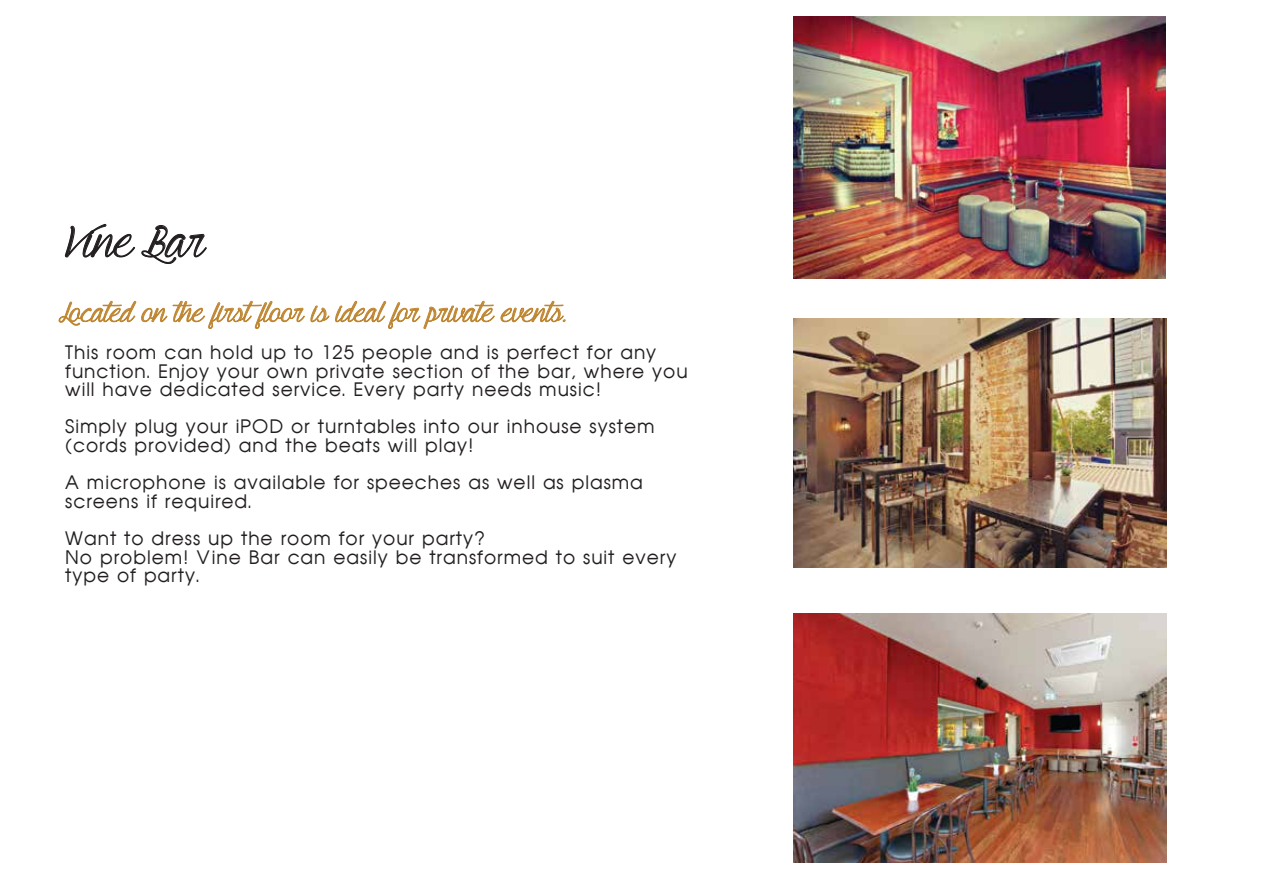
<style>
.page{position:relative;width:1263px;height:893px;background:#fff}
.page>*{position:absolute;margin:0;border:0;box-sizing:border-box;transform-origin:0 0}
.t1{font:45px "Young&Beautiful";color:#231f20}
.t2{font:27px "Young&Beautiful";color:#bf8631}
.t3{font:18.6px/18.6px "Avian";letter-spacing:.05em;color:#231f20}
</style>
<div class="page">
<svg style="left:65px;top:224px;width:70px;height:34px"></svg>
<svg style="left:141px;top:225px;width:66px;height:39px"></svg>
<svg style="left:58px;top:300px;width:508px;height:29px"></svg>
<img style="left:794px;top:613px;width:373px;height:249px">
<img style="left:794px;top:318px;width:373px;height:249px">
<img style="left:794px;top:16px;width:371px;height:263px">
<h1 class="t1" style="left:65px;top:218px;width:142px">Vine Bar</h1>
<h2 class="t2" style="left:65px;top:298px;width:504px">Located on the first floor is ideal for private events.</h2>
<p class="t3" style="left:65px;top:343px;width:624px">This room can hold up to 125 people and is perfect for any function. Enjoy your own private section of the bar, where you will have dedicated service. Every party needs music!</p>
<p class="t3" style="left:65px;top:417px;width:591px">Simply plug your iPOD or turntables into our inhouse system (cords provided) and the beats will play!</p>
<p class="t3" style="left:65px;top:473px;width:579px">A microphone is available for speeches as well as plasma screens if required.</p>
<p class="t3" style="left:65px;top:529px;width:613px">Want to dress up the room for your party?<br>No problem! Vine Bar can easily be transformed to suit every type of party.</p>
</div>
